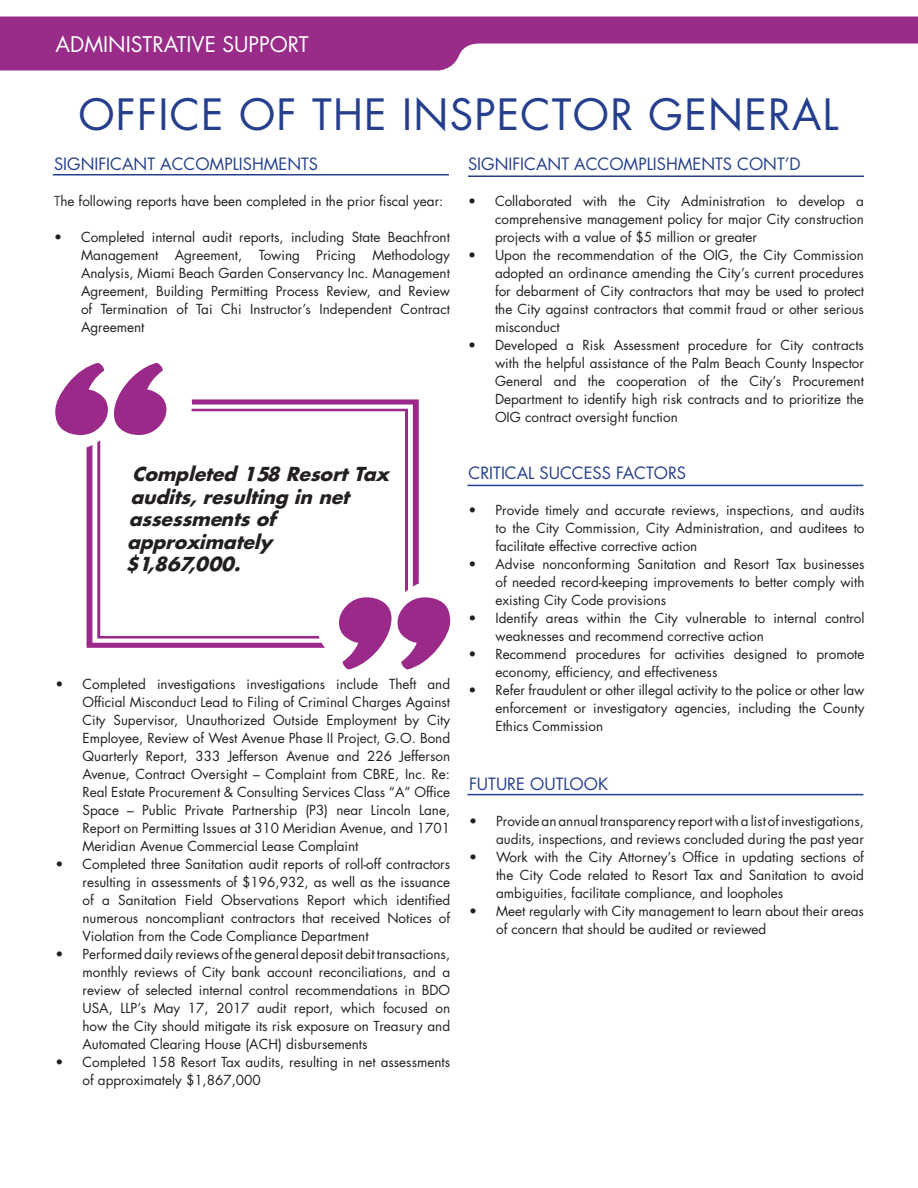
<style>
.page{position:relative;width:918px;height:1188px;background:#fff}
.page>*{position:absolute;margin:0;border:0;box-sizing:border-box;transform-origin:0 0}
.t1{font:42px "Futura Std";letter-spacing:.03em;color:#253f8e}
.t2{font:21px "Futura Std";color:#fff}
.t3{font:italic 700 18.75px/22.5px "Futura Std";color:#231f20}
._3__Sub-Sub_Section{font:16.5px "Futura Std";color:#253f8e}
._5__Body_Text{font:16.5px "Futura Std";color:#253f8e}
._5__Body_Text-2{font:13.5px/18px "Futura Std";color:#231f20;text-align:justify}
.s1{color:#3e3e3f}
</style>
<div class="page">
<svg style="left:0;top:16px;width:918px;height:55px;fill:#992c89"></svg>
<hr style="left:467px;top:485px;width:396px;height:1px;background:#253f8e">
<hr style="left:53px;top:174px;width:396px;height:2px;background:#253f8e">
<hr style="left:468px;top:176px;width:396px;height:1px;background:#253f8e">
<hr style="left:467px;top:794px;width:396px;height:1px;background:#253f8e">
<svg style="left:87px;top:445px;width:104px;height:203px"></svg>
<svg style="left:114px;top:363px;width:52px;height:72px"></svg>
<svg style="left:55px;top:363px;width:53px;height:72px"></svg>
<svg style="left:191px;top:399px;width:259px;height:271px"></svg>
<h2 class="t2" style="left:56px;top:31px;width:255px">ADMINISTRATIVE SUPPORT</h2>
<h1 class="t1" style="left:78px;top:87px;width:762px">OFFICE OF THE INSPECTOR GENERAL</h1>
<p class="_3__Sub-Sub_Section" style="left:54px;top:153px;width:266px">SIGNIFICANT ACCOMPLISHMENTS</p>
<p class="_5__Body_Text-2" style="left:54px;top:192px;width:391px"><span class="s1">T</span>he following reports have been completed in the prior fiscal year:</p>
<p class="_5__Body_Text-2" style="left:81px;top:228px;width:371px;text-indent:-27px">• Completed internal audit reports, including State Beachfront Management Agreement, Towing Pricing Methodology Analysis, Miami Beach Garden Conservancy Inc. Management Agreement, Building Permitting Process Review, and Review of Termination of Tai Chi Instructor’s Independent Contract Agreement</p>
<p class="t3" style="left:125px;top:463px;width:265px;text-indent:7px">Completed 158 Resort Tax audits, resulting in net assessments of approximately $1,867,000.</p>
<p class="_5__Body_Text-2" style="left:82px;top:675px;width:369px;text-indent:-27px">• Completed investigations investigations include Theft and Official Misconduct Lead to Filing of Criminal Charges Against City Supervisor, Unauthorized Outside Employment by City Employee, Review of West Avenue Phase II Project, G.O. Bond Quarterly Report, 333 Jefferson Avenue and 226 Jefferson Avenue, Contract Oversight – Complaint from CBRE, Inc. Re:<br>Real Estate Procurement &amp; Consulting Services Class “A” Office Space – Public Private Partnership (P3) near Lincoln Lane, Report on Permitting Issues at 310 Meridian Avenue, and 1701<br>Meridian Avenue Commercial Lease Complaint</p>
<p class="_5__Body_Text-2" style="left:82px;top:855px;width:369px;text-indent:-27px">• Completed three Sanitation audit reports of roll-off contractors resulting in assessments of $196,932, as well as the issuance of a Sanitation Field Observations Report which identified numerous noncompliant contractors that received Notices of Violation from the Code Compliance Department</p>
<p class="_5__Body_Text-2" style="left:82px;top:945px;width:369px;text-indent:-27px">• Performed daily reviews of the general deposit debit transactions, monthly reviews of City bank account reconciliations, and a review of selected internal control recommendations in BDO USA, LLP’s May 17, 2017 audit report, which focused on how the City should mitigate its risk exposure on Treasury and Automated Clearing House (ACH) disbursements</p>
<p class="_5__Body_Text-2" style="left:82px;top:1053px;width:369px;text-indent:-27px">• Completed 158 Resort Tax audits, resulting in net assessments of approximately $1,867,000</p>
<p class="_3__Sub-Sub_Section" style="left:468px;top:153px;width:334px">SIGNIFICANT ACCOMPLISHMENTS CONT’D</p>
<p class="_5__Body_Text-2" style="left:495px;top:192px;width:371px;text-indent:-27px">• Collaborated with the City Administration to develop a comprehensive management policy for major City construction projects with a value of $5 million or greater</p>
<p class="_5__Body_Text-2" style="left:495px;top:246px;width:371px;text-indent:-27px">• Upon the recommendation of the OIG, the City Commission adopted an ordinance amending the City’s current procedures for debarment of City contractors that may be used to protect the City against contractors that commit fraud or other serious misconduct</p>
<p class="_5__Body_Text-2" style="left:495px;top:336px;width:371px;text-indent:-27px">• Developed a Risk Assessment procedure for City contracts with the helpful assistance of the Palm Beach County Inspector General and the cooperation of the City’s Procurement Department to identify high risk contracts and to prioritize the OIG contract oversight function</p>
<p class="_3__Sub-Sub_Section" style="left:469px;top:463px;width:219px">CRITICAL SUCCESS FACTORS</p>
<p class="_5__Body_Text-2" style="left:496px;top:501px;width:371px;text-indent:-27px">• Provide timely and accurate reviews, inspections, and audits to the City Commission, City Administration, and auditees to facilitate effective corrective action</p>
<p class="_5__Body_Text-2" style="left:496px;top:555px;width:371px;text-indent:-27px">• Advise nonconforming Sanitation and Resort Tax businesses of needed record-keeping improvements to better comply with existing City Code provisions</p>
<p class="_5__Body_Text-2" style="left:496px;top:609px;width:371px;text-indent:-27px">• Identify areas within the City vulnerable to internal control weaknesses and recommend corrective action</p>
<p class="_5__Body_Text-2" style="left:496px;top:645px;width:371px;text-indent:-27px">• Recommend procedures for activities designed to promote economy, efficiency, and effectiveness</p>
<p class="_5__Body_Text-2" style="left:496px;top:681px;width:371px;text-indent:-27px">• Refer fraudulent or other illegal activity to the police or other law enforcement or investigatory agencies, including the County Ethics Commission</p>
<p class="_5__Body_Text" style="left:469px;top:773px;width:141px">FUTURE OUTLOOK</p>
<p class="_5__Body_Text-2" style="left:469px;top:812px;width:396px;text-align:right">• Provide an annual transparency report with a list of investigations, audits, inspections, and reviews concluded during the past year</p>
<p class="_5__Body_Text-2" style="left:496px;top:848px;width:369px;text-indent:-27px">• Work with the City Attorney’s Office in updating sections of the City Code related to Resort Tax and Sanitation to avoid ambiguities, facilitate compliance, and loopholes</p>
<p class="_5__Body_Text-2" style="left:496px;top:902px;width:369px;text-indent:-27px">• Meet regularly with City management to learn about their areas of concern that should be audited or reviewed</p>
</div>
